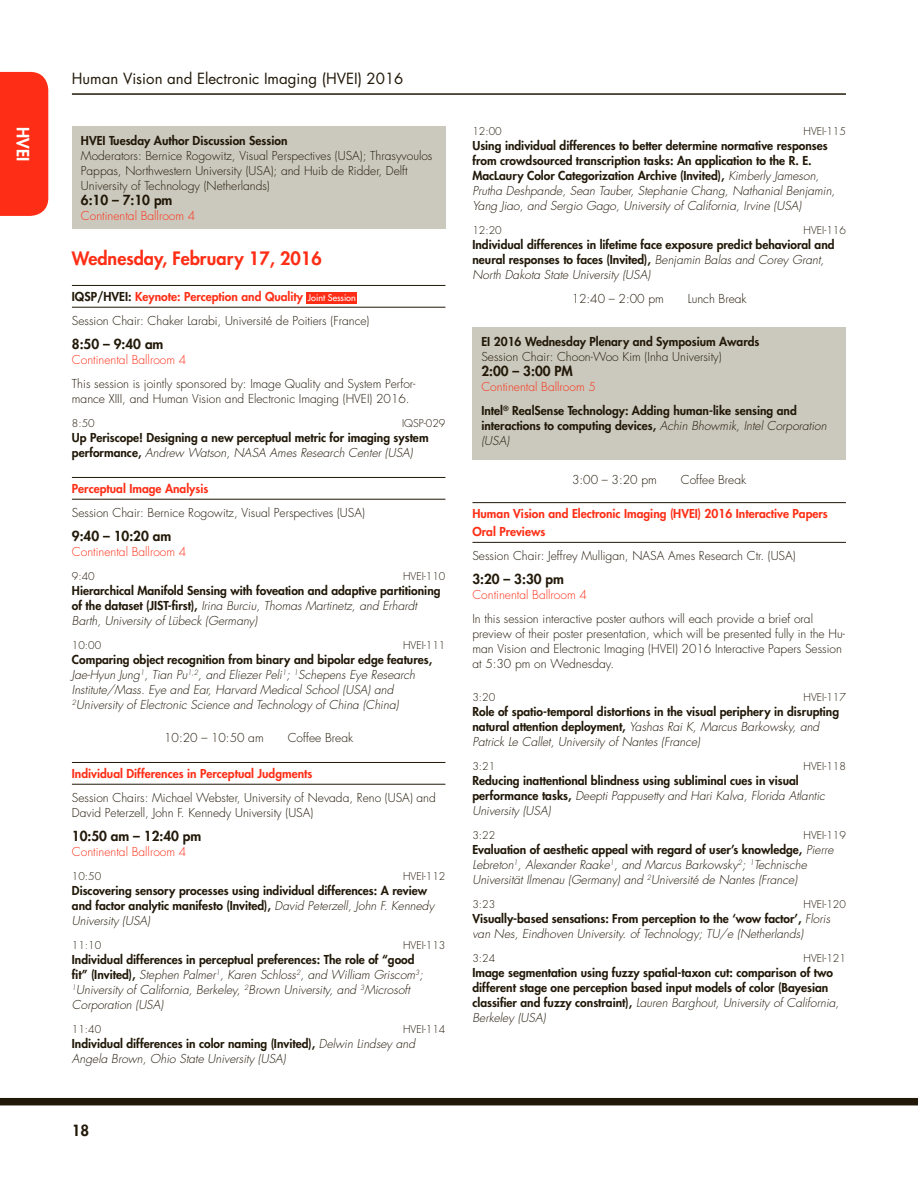
<style>
.page{position:relative;width:918px;height:1188px;background:#fff}
.page>*{position:absolute;margin:0;border:0;box-sizing:border-box;transform-origin:0 0}
.t1{font:800 18px "Futura Std";color:#fe2e16}
.t2{font:800 16.5px "Futura Std";color:#fff}
.t3{font:15px "Futura Std";color:#211808}
.t4{font:800 15px "Futura Std";color:#211808}
.t5{font:800 13.5px "Futura Std";color:#211808}
.t6{font:800 12px/15px "Futura Std";color:#211808}
.t7{font:300 12px/15px "Futura Std";color:#211808}
.t8{font:italic 300 12px/15px "Futura Std";color:#211808}
.t9{font:800 12px/18px "Futura Std";color:#fe2e16}
.t10{font:300 12px "Futura Std";color:#fe2e16}
.t11{font:300 10.5px "Futura Std";color:#211808}
.s1{font-weight:800}
.s2{font-weight:800;color:#fe2e16}
.s3{font-weight:500;font-size:9px;color:#fff}
.s4{font-weight:300;font-style:italic}
.s5{font-weight:800;font-style:normal}
.s6{font-weight:300;color:#fe2e16}
</style>
<div class="page">
<hr style="left:72px;top:93px;width:774px;height:2px;background:#211808">
<div style="left:0;top:1098px;width:918px;height:7px;background:#211808"></div>
<div style="left:0;top:72px;width:48px;height:144px;background:#fe2e16"></div>
<hr style="left:72px;top:285px;width:373px;height:1px;background:#211808">
<hr style="left:72px;top:307px;width:373px;height:1px;background:#211808">
<hr style="left:72px;top:477px;width:373px;height:1px;background:#211808">
<hr style="left:72px;top:499px;width:373px;height:1px;background:#211808">
<hr style="left:72px;top:762px;width:373px;height:1px;background:#211808">
<hr style="left:72px;top:784px;width:373px;height:1px;background:#211808">
<div style="left:72px;top:126px;width:373px;height:103px;background:#cbc9bd"></div>
<div style="left:306px;top:292px;width:51px;height:11px;background:#fe2e16"></div>
<hr style="left:472px;top:502px;width:374px;height:1px;background:#211808">
<hr style="left:472px;top:542px;width:374px;height:1px;background:#211808">
<div style="left:472px;top:327px;width:374px;height:132px;background:#cbc9bd"></div>
<p class="t3" style="left:72px;top:69px;width:333px">Human Vision and Electronic Imaging (HVEI) 2016</p>
<h2 class="t2" style="left:33px;top:127px;width:35px;rotate:90deg">HVEI</h2>
<p class="t6" style="left:81px;top:133px;width:208px">HVEI Tuesday Author Discussion Session</p>
<p class="t7" style="left:81px;top:148px;width:353px">Moderators: Bernice Rogowitz, Visual Perspectives (USA); Thrasyvoulos<br>Pappas, Northwestern University (USA); and Huib de Ridder, Delft<br>University of Technology (Netherlands)</p>
<p class="t5" style="left:81px;top:191px;width:93px">6:10 – 7:10 pm</p>
<p class="t10" style="left:81px;top:208px;width:116px">Continental Ballroom 4</p>
<h1 class="t1" style="left:72px;top:247px;width:251px">Wednesday, February 17, 2016</h1>
<p class="t7" style="left:72px;top:285px;width:299px;line-height:24px"><span class="s1">IQSP/HVEI:</span> <span class="s2">Keynote: Perception and Quality</span> <span class="s3">Joint Session<br></span>Session Chair: Chaker Larabi, Université de Poitiers (France)</p>
<p class="t5" style="left:72px;top:335px;width:93px">8:50 – 9:40 am</p>
<p class="t10" style="left:72px;top:352px;width:116px">Continental Ballroom 4</p>
<p class="t7" style="left:72px;top:376px;width:345px">This session is jointly sponsored by: Image Quality and System Perfor&shy;mance XIII, and Human Vision and Electronic Imaging (HVEI) 2016.</p>
<p class="t11" style="left:72px;top:417px;width:24px">8:50</p>
<p class="t11" style="left:402px;top:417px;width:45px">IQSP-029</p>
<p class="t6" style="left:72px;top:430px;width:358px">Up Periscope! Designing a new perceptual metric for imaging system performance, <span class="s4">Andrew Watson, NASA Ames Research Center (USA)</span></p>
<p class="t9" style="left:72px;top:479px;width:138px">Perceptual Image Analysis</p>
<p class="t7" style="left:72px;top:505px;width:294px">Session Chair: Bernice Rogowitz, Visual Perspectives (USA)</p>
<p class="t5" style="left:72px;top:527px;width:101px">9:40 – 10:20 am</p>
<p class="t10" style="left:72px;top:544px;width:116px">Continental Ballroom 4</p>
<p class="t11" style="left:72px;top:570px;width:24px">9:40</p>
<p class="t11" style="left:403px;top:570px;width:44px">HVEI-110</p>
<p class="t6" style="left:72px;top:583px;width:370px">Hierarchical Manifold Sensing with foveation and adaptive partitioning of the dataset (JIST-first), <span class="s4">Irina Burciu, Thomas Martinetz, and Erhardt<br>Barth, University of Lübeck (Germany)</span></p>
<p class="t11" style="left:72px;top:639px;width:31px">10:00</p>
<p class="t11" style="left:403px;top:639px;width:44px">HVEI-111</p>
<p class="t8" style="left:72px;top:652px;width:362px"><span class="s5">Comparing object recognition from binary and bipolar edge features, </span>Jae-Hyun Jung<sup>1</sup>, Tian Pu<sup>1,2</sup>, and Eliezer Peli<sup>1</sup>; <sup>1</sup>Schepens Eye Research Institute/Mass. Eye and Ear, Harvard Medical School (USA) and <sup>2</sup>University of Electronic Science and Technology of China (China)</p>
<p class="t7" style="left:164px;top:730px;width:101px">10:20 – 10:50 am</p>
<p class="t7" style="left:288px;top:730px;width:67px">Coffee Break</p>
<p class="t9" style="left:72px;top:764px;width:242px">Individual Differences in Perceptual Judgments</p>
<p class="t7" style="left:72px;top:790px;width:365px">Session Chairs: Michael Webster, University of Nevada, Reno (USA) and<br>David Peterzell, John F. Kennedy University (USA)</p>
<p class="t5" style="left:72px;top:827px;width:131px">10:50 am – 12:40 pm</p>
<p class="t10" style="left:72px;top:844px;width:116px">Continental Ballroom 4</p>
<p class="t11" style="left:72px;top:870px;width:31px">10:50</p>
<p class="t11" style="left:403px;top:870px;width:44px">HVEI-112</p>
<p class="t6" style="left:72px;top:883px;width:364px">Discovering sensory processes using individual differences: A review and factor analytic manifesto (Invited), <span class="s4">David Peterzell, John F. Kennedy<br>University (USA)</span></p>
<p class="t11" style="left:72px;top:939px;width:31px">11:10</p>
<p class="t11" style="left:403px;top:939px;width:44px">HVEI-113</p>
<p class="t8" style="left:72px;top:952px;width:353px"><span class="s5">Individual differences in perceptual preferences: The role of “good fit” (Invited),</span> Stephen Palmer<sup>1</sup>, Karen Schloss<sup>2</sup>, and William Griscom<sup>3</sup>; <sup>1</sup>University of California, Berkeley, <sup>2</sup>Brown University, and <sup>3</sup>Microsoft Corporation (USA)</p>
<p class="t11" style="left:72px;top:1023px;width:31px">11:40</p>
<p class="t11" style="left:403px;top:1023px;width:44px">HVEI-114</p>
<p class="t8" style="left:72px;top:1036px;width:345px"><span class="s5">Individual differences in color naming (Invited),</span> Delwin Lindsey and<br>Angela Brown, Ohio State University (USA)</p>
<p class="t4" style="left:72px;top:1121px;width:19px">18</p>
<p class="t11" style="left:472px;top:124px;width:31px">12:00</p>
<p class="t11" style="left:804px;top:124px;width:44px">HVEI-115</p>
<p class="t6" style="left:472px;top:138px;width:364px">Using individual differences to better determine normative responses from crowdsourced transcription tasks: An application to the R. E.<br>MacLaury Color Categorization Archive (Invited), <span class="s4">Kimberly Jameson, Prutha Deshpande, Sean Tauber, Stephanie Chang, Nathanial Benjamin, Yang Jiao, and Sergio Gago, University of California, Irvine (USA)</span></p>
<p class="t11" style="left:472px;top:223px;width:31px">12:20</p>
<p class="t11" style="left:804px;top:223px;width:44px">HVEI-116</p>
<p class="t6" style="left:472px;top:237px;width:364px">Individual differences in lifetime face exposure predict behavioral and neural responses to faces (Invited), <span class="s4">Benjamin Balas and Corey Grant,<br>North Dakota State University (USA)</span></p>
<p class="t7" style="left:572px;top:291px;width:94px">12:40 – 2:00 pm</p>
<p class="t7" style="left:688px;top:291px;width:60px">Lunch Break</p>
<p class="t6" style="left:481px;top:334px;width:280px">EI 2016 Wednesday Plenary and Symposium Awards</p>
<p class="t7" style="left:481px;top:350px;width:242px">Session Chair: Choon-Woo Kim (Inha University)</p>
<p class="t5" style="left:481px;top:363px;width:93px">2:00 – 3:00 PM</p>
<p class="t6" style="left:481px;top:375px;width:317px;line-height:24px"><span class="s6">Continental Ballroom 5<br></span>Intel<sup>®</sup> RealSense Technology: Adding human-like sensing and</p>
<p class="t8" style="left:481px;top:419px;width:347px"><span class="s5">interactions to computing devices,</span> Achin Bhowmik, Intel Corporation (USA)</p>
<p class="t7" style="left:572px;top:472px;width:86px">3:00 – 3:20 pm</p>
<p class="t7" style="left:681px;top:472px;width:67px">Coffee Break</p>
<p class="t9" style="left:472px;top:505px;width:357px">Human Vision and Electronic Imaging (HVEI) 2016 Interactive Papers<br>Oral Previews</p>
<p class="t7" style="left:472px;top:548px;width:325px">Session Chair: Jeffrey Mulligan, NASA Ames Research Ctr. (USA)</p>
<p class="t5" style="left:472px;top:570px;width:93px">3:20 – 3:30 pm</p>
<p class="t10" style="left:472px;top:587px;width:116px">Continental Ballroom 4</p>
<p class="t7" style="left:472px;top:611px;width:374px">In this session interactive poster authors will each provide a brief oral preview of their poster presentation, which will be presented fully in the Hu&shy;man Vision and Electronic Imaging (HVEI) 2016 Interactive Papers Session at 5:30 pm on Wednesday.</p>
<p class="t11" style="left:472px;top:691px;width:24px">3:20</p>
<p class="t11" style="left:804px;top:691px;width:44px">HVEI-117</p>
<p class="t6" style="left:472px;top:704px;width:368px">Role of spatio-temporal distortions in the visual periphery in disrupting natural attention deployment, <span class="s4">Yashas Rai K, Marcus Barkowsky, and<br>Patrick Le Callet, University of Nantes (France)</span></p>
<p class="t11" style="left:472px;top:760px;width:24px">3:21</p>
<p class="t11" style="left:804px;top:760px;width:44px">HVEI-118</p>
<p class="t6" style="left:472px;top:773px;width:354px">Reducing inattentional blindness using subliminal cues in visual performance tasks, <span class="s4">Deepti Pappusetty and Hari Kalva, Florida Atlantic<br>University (USA)</span></p>
<p class="t11" style="left:472px;top:829px;width:24px">3:22</p>
<p class="t11" style="left:804px;top:829px;width:44px">HVEI-119</p>
<p class="t8" style="left:472px;top:842px;width:363px"><span class="s5">Evaluation of aesthetic appeal with regard of user’s knowledge,</span> Pierre<br>Lebreton<sup>1</sup>, Alexander Raake<sup>1</sup>, and Marcus Barkowsky<sup>2</sup>; <sup>1</sup>Technische<br>Universität Ilmenau (Germany) and <sup>2</sup>Université de Nantes (France)</p>
<p class="t11" style="left:472px;top:898px;width:24px">3:23</p>
<p class="t11" style="left:804px;top:898px;width:44px">HVEI-120</p>
<p class="t8" style="left:472px;top:911px;width:359px"><span class="s5">Visually-based sensations: From perception to the ‘wow factor’,</span> Floris van Nes, Eindhoven University. of Technology; TU/e (Netherlands)</p>
<p class="t11" style="left:472px;top:952px;width:24px">3:24</p>
<p class="t11" style="left:804px;top:952px;width:44px">HVEI-121</p>
<p class="t6" style="left:472px;top:965px;width:368px">Image segmentation using fuzzy spatial-taxon cut: comparison of two different stage one perception based input models of color (Bayesian classifier and fuzzy constraint), <span class="s4">Lauren Barghout, University of California, Berkeley (USA)</span></p>
</div>
